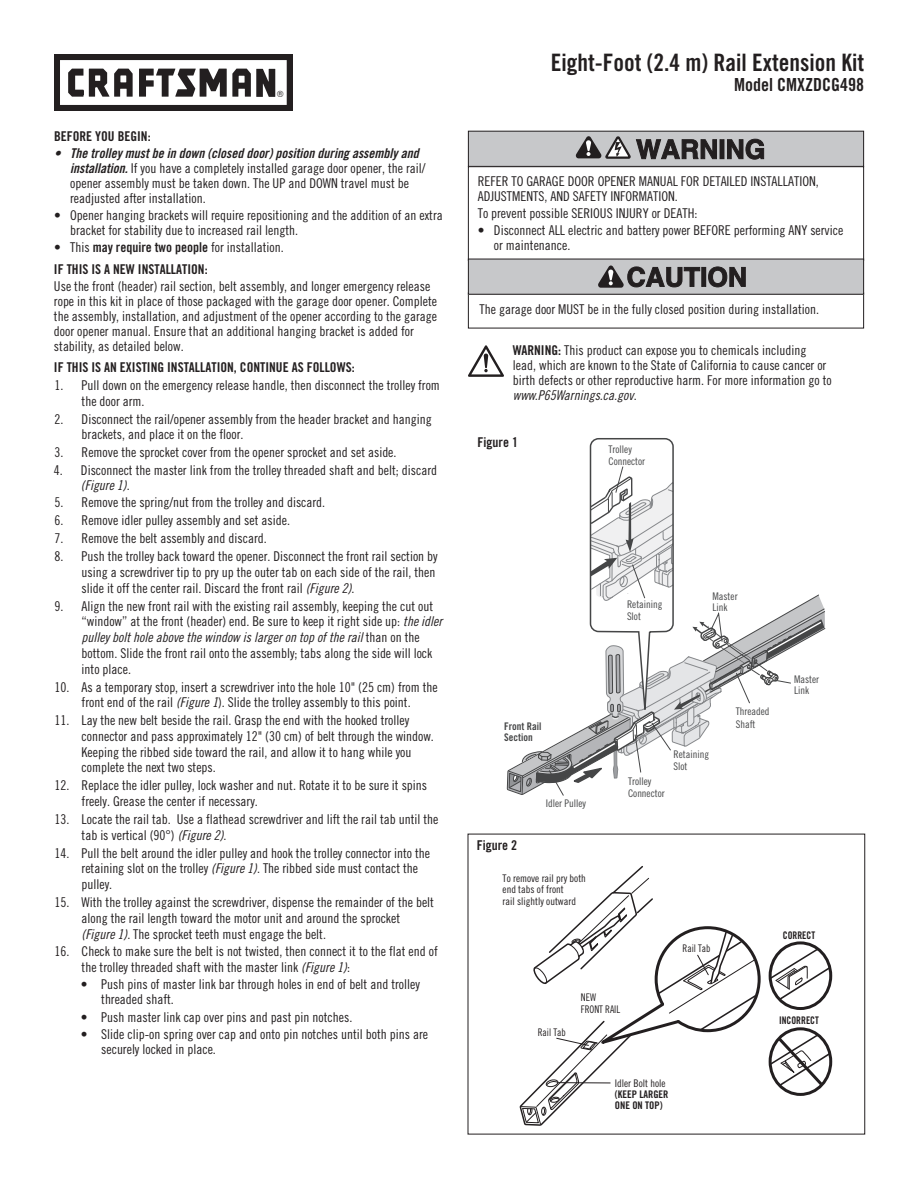
<style>
.page{position:relative;width:918px;height:1188px;background:#fff}
.page>*{position:absolute;margin:0;border:0;box-sizing:border-box;transform-origin:0 0}
.t1{font:24px "Trade Gothic LT Pro Bd Cn 20";color:#231f20}
.t2{font:18px "Trade Gothic LT Pro Bd Cn 20";color:#231f20}
.t3{font:13.5px/15.8px "Trade Gothic LT Pro Cn 18";color:#231f20}
.t4{font:13.5px "Trade Gothic LT Pro Bd Cn 20";color:#231f20}
.t5{font:13.5px "Trade Gothic LT Pro Cn 18 Obl";color:#231f20}
.t6{font:13.5px "Trade Gothic LT Pro Bd Cn 20 Obl";color:#231f20}
.t7{font:10.5px/12px "Trade Gothic LT Pro Cn 18";color:#454647}
.t8{font:10.5px/11.2px "Trade Gothic LT Pro Cn 18";color:#231f20}
.t9{font:10.5px/12.6px "Trade Gothic LT Pro Cn 18";color:#231f20;scale:.92 1}
.t10{font:10.5px/11.2px "Trade Gothic LT Pro Bd Cn 20";color:#231f20}
.t11{font:10.5px "Trade Gothic LT Pro Bd Cn 20";color:#454647}
.t12{font:10.5px "Trade Gothic LT Pro Bd Cn 20";color:#231f20;scale:.92 1}
.t13{font:8.55px "Helvetica";color:#231f20}
.s1{font-family:"Trade Gothic LT Pro Bd Cn 20 Obl"}
.s2{font-family:"Trade Gothic LT Pro Bd Cn 20"}
.s3{font-family:"Trade Gothic LT Pro Cn 18"}
.s4{font-family:"Trade Gothic LT Pro Cn 18 Obl"}
</style>
<div class="page">
<svg style="left:507px;top:438px;width:319px;height:358px"></svg>
<div style="left:769px;top:941px;width:63px;height:69px;border:3px solid #231f20;border-radius:50%"></div>
<div style="left:769px;top:1027px;width:63px;height:69px;border:3px solid #231f20;border-radius:50%"></div>
<svg style="left:768px;top:947px;width:63px;height:54px"></svg>
<svg style="left:768px;top:1033px;width:63px;height:56px"></svg>
<svg style="left:519px;top:866px;width:242px;height:260px"></svg>
<div style="left:468px;top:166px;width:396px;height:95px;border:1px solid #231f20"></div>
<div style="left:468px;top:131px;width:396px;height:35px;background:#c7c8ca"></div>
<svg style="left:636px;top:139px;width:81px;height:21px"></svg>
<div style="left:720px;top:139px;width:4px;height:20px;border:1px solid #231f20"></div>
<svg style="left:727px;top:139px;width:37px;height:21px"></svg>
<svg style="left:576px;top:136px;width:54px;height:23px"></svg>
<div style="left:468px;top:131px;width:396px;height:36px;border:1px solid #231f20"></div>
<div style="left:468px;top:259px;width:396px;height:35px;background:#c7c8ca"></div>
<hr style="left:702px;top:267px;width:4px;height:19px;background:#231f20">
<div style="left:701px;top:267px;width:5px;height:20px;border:1px solid #231f20"></div>
<div style="left:708px;top:267px;width:19px;height:20px;border:1px solid #231f20;border-radius:50%"></div>
<svg style="left:709px;top:267px;width:37px;height:20px"></svg>
<svg style="left:598px;top:266px;width:102px;height:22px"></svg>
<div style="left:468px;top:259px;width:396px;height:36px;border:1px solid #231f20"></div>
<div style="left:54px;top:55px;width:238px;height:56px;background:#231f20"></div>
<div style="left:59px;top:59px;width:228px;height:47px;background:#fff"></div>
<div style="left:59px;top:59px;width:229px;height:47px;border:2px solid #231f20"></div>
<svg style="left:68px;top:69px;width:15px;height:28px"></svg>
<svg style="left:89px;top:69px;width:44px;height:28px"></svg>
<div style="left:120px;top:75px;width:6px;height:7px;background:#fff"></div>
<svg style="left:139px;top:69px;width:136px;height:28px"></svg>
<svg style="left:468px;top:345px;width:36px;height:32px"></svg>
<p class="t13" style="left:277px;top:90px;width:8px">®</p>
<p class="t4" style="left:54px;top:131px;width:98px">BEFORE YOU BEGIN:</p>
<p class="t6" style="left:54px;top:148px;width:366px">• The trolley must be in down (closed door) position during assembly and</p>
<p class="t3" style="left:70px;top:162px;width:357px;line-height:15px"><span class="s1">installation.</span> If you have a completely installed garage door opener, the rail/ opener assembly must be taken down. The UP and DOWN travel must be readjusted after installation.</p>
<p class="t3" style="left:70px;top:209px;width:374px;line-height:15px;text-indent:-16px">• Opener hanging brackets will require repositioning and the addition of an extra bracket for stability due to increased rail length.</p>
<p class="t3" style="left:54px;top:241px;width:231px">• This <span class="s2">may require two people</span> for installation.</p>
<p class="t4" style="left:54px;top:264px;width:155px">IF THIS IS A NEW INSTALLATION:</p>
<p class="t3" style="left:54px;top:280px;width:385px;line-height:15px">Use the front (header) rail section, belt assembly, and longer emergency release rope in this kit in place of those packaged with the garage door opener. Complete the assembly, installation, and adjustment of the opener according to the garage door opener manual. Ensure that an additional hanging bracket is added for stability, as detailed below.</p>
<p class="t4" style="left:54px;top:362px;width:302px">IF THIS IS AN EXISTING INSTALLATION, CONTINUE AS FOLLOWS:</p>
<p class="t3" style="left:82px;top:379px;width:360px;text-indent:-27px">1. Pull down on the emergency release handle, then disconnect the trolley from the door arm.</p>
<p class="t3" style="left:82px;top:412px;width:352px;text-indent:-27px">2. Disconnect the rail/opener assembly from the header bracket and hanging brackets, and place it on the floor.</p>
<p class="t3" style="left:55px;top:446px;width:343px">3. Remove the sprocket cover from the opener sprocket and set aside.</p>
<p class="t3" style="left:54px;top:463px;width:385px">4. Disconnect the master link from the trolley threaded shaft and belt; discard</p>
<p class="t5" style="left:81px;top:480px;width:50px">(Figure 1)<span class="s3">.</span></p>
<p class="t3" style="left:55px;top:496px;width:272px">5. Remove the spring/nut from the trolley and discard.</p>
<p class="t3" style="left:55px;top:514px;width:237px">6. Remove idler pulley assembly and set aside.</p>
<p class="t3" style="left:55px;top:532px;width:214px">7. Remove the belt assembly and discard.</p>
<p class="t3" style="left:82px;top:550px;width:358px;text-indent:-27px">8. Push the trolley back toward the opener. Disconnect the front rail section by using a screwdriver tip to pry up the outer tab on each side of the rail, then slide it off the center rail. Discard the front rail <span class="s4">(Figure 2)</span>.</p>
<p class="t3" style="left:82px;top:599px;width:362px;text-indent:-27px">9. Align the new front rail with the existing rail assembly, keeping the cut out “window” at the front (header) end. Be sure to keep it right side up: <span class="s4">the idler</span></p>
<p class="t5" style="left:82px;top:632px;width:340px">pulley bolt hole above the window is larger on top of the rail <span class="s3">than on the</span></p>
<p class="t3" style="left:82px;top:646px;width:352px">bottom. Slide the front rail onto the assembly; tabs along the side will lock into place.</p>
<p class="t3" style="left:55px;top:680px;width:385px;text-align:center">10. As a temporary stop, insert a screwdriver into the hole 10" (25 cm) from the front end of the rail <span class="s4">(Figure 1</span>). Slide the trolley assembly to this point.</p>
<p class="t3" style="left:82px;top:714px;width:354px;text-indent:-27px">11. Lay the new belt beside the rail. Grasp the end with the hooked trolley connector and pass approximately 12" (30 cm) of belt through the window.<br>Keeping the ribbed side toward the rail, and allow it to hang while you complete the next two steps.</p>
<p class="t3" style="left:82px;top:779px;width:347px;text-indent:-27px">12. Replace the idler pulley, lock washer and nut. Rotate it to be sure it spins freely. Grease the center if necessary.</p>
<p class="t3" style="left:82px;top:812px;width:358px;text-indent:-27px">13. Locate the rail tab. Use a flathead screwdriver and lift the rail tab until the tab is vertical (90°) <span class="s4">(Figure 2)</span>.</p>
<p class="t3" style="left:82px;top:846px;width:350px;text-indent:-27px">14. Pull the belt around the idler pulley and hook the trolley connector into the retaining slot on the trolley <span class="s4">(Figure 1)</span>. The ribbed side must contact the pulley.</p>
<p class="t3" style="left:82px;top:896px;width:354px;text-indent:-27px">15. With the trolley against the screwdriver, dispense the remainder of the belt along the rail length toward the motor unit and around the sprocket <span class="s4">(Figure 1)</span>. The sprocket teeth must engage the belt.</p>
<p class="t3" style="left:82px;top:945px;width:358px;text-indent:-27px">16. Check to make sure the belt is not twisted, then connect it to the flat end of the trolley threaded shaft with the master link <span class="s4">(Figure 1)</span>:</p>
<p class="t3" style="left:101px;top:978px;width:320px;line-height:15px;text-indent:-20px">• Push pins of master link bar through holes in end of belt and trolley threaded shaft.</p>
<p class="t3" style="left:81px;top:1010px;width:273px">• Push master link cap over pins and past pin notches.</p>
<p class="t3" style="left:101px;top:1028px;width:328px;line-height:15px;text-indent:-20px">• Slide clip-on spring over cap and onto pin notches until both pins are securely locked in place.</p>
<h1 class="t1" style="left:551px;top:54px;width:315px">Eight-Foot (2.4 m) Rail Extension Kit</h1>
<h2 class="t2" style="left:734px;top:79px;width:131px">Model CMXZDCG498</h2>
<p class="t3" style="left:478px;top:175px;width:343px;line-height:15px">REFER TO GARAGE DOOR OPENER MANUAL FOR DETAILED INSTALLATION,<br>ADJUSTMENTS, AND SAFETY INFORMATION.</p>
<p class="t3" style="left:478px;top:206px;width:221px">To prevent possible SERIOUS INJURY or DEATH:</p>
<p class="t3" style="left:494px;top:224px;width:351px;line-height:15px;text-indent:-16px">• Disconnect ALL electric and battery power BEFORE performing ANY service or maintenance.</p>
<p class="t3" style="left:480px;top:302px;width:341px">The garage door MUST be in the fully closed position during installation.</p>
<p class="t3" style="left:513px;top:344px;width:320px;line-height:15px"><span class="s2">WARNING:</span> This product can expose you to chemicals including lead, which are known to the State of California to cause cancer or birth defects or other reproductive harm. For more information go to</p>
<p class="t5" style="left:513px;top:390px;width:125px">www.P65Warnings.ca.gov<span class="s3">.</span></p>
<p class="t4" style="left:478px;top:437px;width:42px">Figure 1</p>
<p class="t7" style="left:609px;top:444px;width:38px">Trolley<br>Connector</p>
<p class="t7" style="left:627px;top:600px;width:37px">Retaining<br>Slot</p>
<p class="t7" style="left:713px;top:592px;width:27px;line-height:11.1px">Master<br>Link</p>
<p class="t7" style="left:736px;top:706px;width:35px">Threaded</p>
<p class="t11" style="left:504px;top:722px;width:39px">Front Rail</p>
<p class="t7" style="left:736px;top:719px;width:21px">Shaft</p>
<p class="t11" style="left:504px;top:733px;width:30px">Section</p>
<p class="t4" style="left:477px;top:841px;width:42px">Figure 2</p>
<p class="t7" style="left:546px;top:798px;width:42px">Idler Pulley</p>
<p class="t8" style="left:503px;top:874px;width:85px">To remove rail pry both end tabs of front<br>rail slightly outward</p>
<p class="t7" style="left:628px;top:776px;width:38px">Trolley<br>Connector</p>
<p class="t7" style="left:674px;top:750px;width:37px">Retaining<br>Slot</p>
<p class="t9" style="left:683px;top:943px;width:32px">Rail Tab</p>
<p class="t7" style="left:794px;top:674px;width:27px;line-height:11.1px">Master<br>Link</p>
<p class="t12" style="left:783px;top:931px;width:37px">CORRECT</p>
<p class="t9" style="left:538px;top:1027px;width:32px">Rail Tab</p>
<p class="t9" style="left:581px;top:991px;width:44px">NEW<br>FRONT RAIL</p>
<p class="t12" style="left:779px;top:1016px;width:45px">INCORRECT</p>
<p class="t8" style="left:615px;top:1078px;width:52px">Idler Bolt hole</p>
<p class="t10" style="left:615px;top:1089px;width:55px">(KEEP LARGER<br>ONE ON TOP)</p>
</div>
